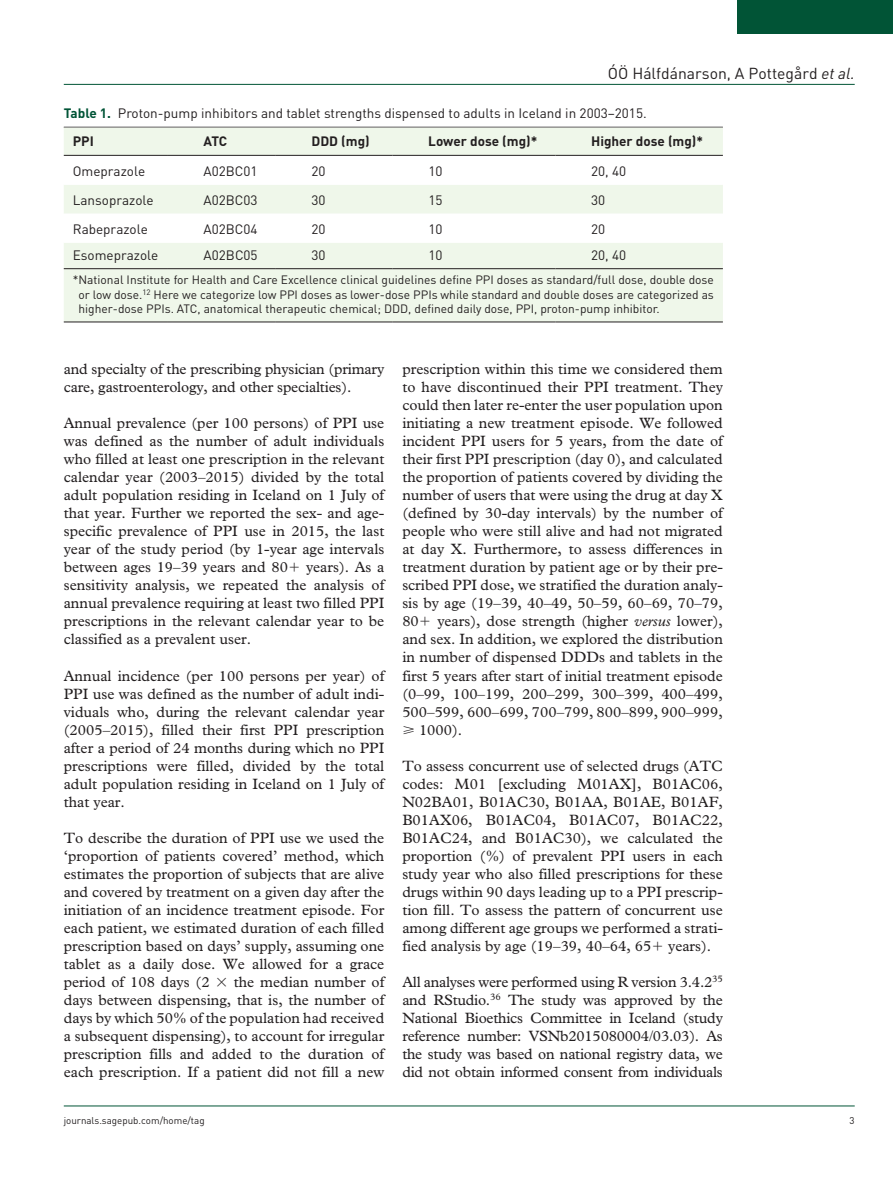
<style>
.page{position:relative;width:893px;height:1191px;background:#fff}
.page>*{position:absolute;margin:0;border:0;box-sizing:border-box;transform-origin:0 0}
.t1{font:15.75px "DIN";color:#231f20}
.t2{font:15px/18px "Plantin Std";color:#231f20;text-align:justify}
.t3{font:13.5px/28.5px "DIN";color:#231f20}
.t4{font:700 13.5px "DIN";color:#231f20}
.t5{font:12px/14.2px "DIN";color:#231f20;text-align:justify}
.t6{font:9.75px "DIN";color:#231f20}
.s1{font-style:italic}
.s2{font-weight:700;color:#015436}
.s3{font-weight:700}
</style>
<div class="page">
<hr style="left:64px;top:84px;width:791px;height:1px;background:#015436">
<hr style="left:64px;top:1105px;width:791px;height:1px;background:#015436">
<div style="left:738px;top:0;width:155px;height:34px;background:#015436"></div>
<hr style="left:64px;top:127px;width:659px;height:1px;background:#231f20">
<div style="left:64px;top:128px;width:659px;height:193px;background:#eff7ea"></div>
<svg style="left:64px;top:156px;width:659px;height:87px"></svg>
<hr style="left:64px;top:155px;width:104px;height:1px;background:#231f20">
<hr style="left:168px;top:155px;width:108px;height:1px;background:#231f20">
<hr style="left:276px;top:155px;width:117px;height:1px;background:#231f20">
<hr style="left:393px;top:155px;width:162px;height:1px;background:#231f20">
<hr style="left:555px;top:155px;width:168px;height:1px;background:#231f20">
<hr style="left:64px;top:268px;width:104px;height:1px;background:#231f20">
<hr style="left:168px;top:268px;width:108px;height:1px;background:#231f20">
<hr style="left:276px;top:268px;width:117px;height:1px;background:#231f20">
<hr style="left:393px;top:268px;width:162px;height:1px;background:#231f20">
<hr style="left:555px;top:268px;width:168px;height:1px;background:#231f20">
<hr style="left:64px;top:321px;width:104px;height:1px;background:#231f20">
<hr style="left:168px;top:321px;width:108px;height:1px;background:#231f20">
<hr style="left:276px;top:321px;width:117px;height:1px;background:#231f20">
<hr style="left:393px;top:321px;width:162px;height:1px;background:#231f20">
<hr style="left:555px;top:321px;width:168px;height:1px;background:#231f20">
<p class="t1" style="left:608px;top:63px;width:248px">ÓÖ Hálfdánarson, A Pottegård <span class="s1">et al.</span></p>
<p class="t3" style="left:73px;top:98px;width:575px;text-indent:-9px"><span class="s2">Table 1.</span> Proton-pump inhibitors and tablet strengths dispensed to adults in Iceland in 2003–2015.<br><span class="s3">PPI</span></p>
<p class="t4" style="left:204px;top:133px;width:25px">ATC</p>
<p class="t4" style="left:311px;top:133px;width:60px">DDD (mg)</p>
<p class="t4" style="left:428px;top:133px;width:111px">Lower dose (mg)*</p>
<p class="t4" style="left:591px;top:133px;width:114px">Higher dose (mg)*</p>
<p class="t3" style="left:73px;top:156px;width:74px">Omeprazole</p>
<p class="t3" style="left:204px;top:156px;width:56px">A02BC01</p>
<p class="t3" style="left:311px;top:156px;width:16px">20</p>
<p class="t3" style="left:428px;top:156px;width:16px">10</p>
<p class="t3" style="left:591px;top:156px;width:37px">20, 40</p>
<p class="t3" style="left:73px;top:185px;width:82px">Lansoprazole</p>
<p class="t3" style="left:204px;top:185px;width:56px">A02BC03</p>
<p class="t3" style="left:311px;top:185px;width:16px">30</p>
<p class="t3" style="left:428px;top:185px;width:16px">15</p>
<p class="t3" style="left:591px;top:185px;width:16px">30</p>
<p class="t3" style="left:73px;top:214px;width:77px">Rabeprazole</p>
<p class="t3" style="left:204px;top:214px;width:56px">A02BC04</p>
<p class="t3" style="left:312px;top:214px;width:16px">20</p>
<p class="t3" style="left:428px;top:214px;width:16px">10</p>
<p class="t3" style="left:591px;top:214px;width:16px">20</p>
<p class="t3" style="left:73px;top:240px;width:87px">Esomeprazole</p>
<p class="t3" style="left:204px;top:240px;width:56px">A02BC05</p>
<p class="t3" style="left:312px;top:240px;width:16px">30</p>
<p class="t3" style="left:428px;top:240px;width:16px">10</p>
<p class="t3" style="left:591px;top:240px;width:37px">20, 40</p>
<p class="t5" style="left:78px;top:273px;width:637px;text-indent:-6px">*National Institute for Health and Care Excellence clinical guidelines define PPI doses as standard/full dose, double dose or low dose.<sup>12</sup> Here we categorize low PPI doses as lower-dose PPIs while standard and double doses are categorized as higher-dose PPIs. ATC, anatomical therapeutic chemical; DDD, defined daily dose, PPI, proton-pump inhibitor.</p>
<p class="t2" style="left:64px;top:360px;width:322px">and specialty of the prescribing physician (primary care, gastroenterology, and other specialties).</p>
<p class="t2" style="left:64px;top:414px;width:322px">Annual prevalence (per 100 persons) of PPI use was defined as the number of adult individuals who filled at least one prescription in the relevant calendar year (2003–2015) divided by the total adult population residing in Iceland on 1 July of that year. Further we reported the sex- and age&shy;specific prevalence of PPI use in 2015, the last year of the study period (by 1-year age intervals between ages 19–39 years and 80 years). As a sensitivity analysis, we repeated the analysis of annual prevalence requiring at least two filled PPI prescriptions in the relevant calendar year to be classified as a prevalent user.</p>
<p class="t2" style="left:64px;top:666px;width:322px">Annual incidence (per 100 persons per year) of PPI use was defined as the number of adult indi&shy;viduals who, during the relevant calendar year (2005–2015), filled their first PPI prescription after a period of 24 months during which no PPI prescriptions were filled, divided by the total adult population residing in Iceland on 1 July of that year.</p>
<p class="t2" style="left:64px;top:828px;width:322px">To describe the duration of PPI use we used the ‘proportion of patients covered’ method, which estimates the proportion of subjects that are alive and covered by treatment on a given day after the initiation of an incidence treatment episode. For each patient, we estimated duration of each filled prescription based on days’ supply, assuming one tablet as a daily dose. We allowed for a grace period of 108 days (2</p>
<p class="t2" style="left:64px;top:972px;width:322px;text-indent:170px">the median number of days between dispensing, that is, the number of days by which 50% of the population had received a subsequent dispensing), to account for irregular prescription fills and added to the duration of each prescription. If a patient did not fill a new</p>
<p class="t2" style="left:402px;top:360px;width:322px">prescription within this time we considered them to have discontinued their PPI treatment. They could then later re-enter the user population upon initiating a new treatment episode. We followed incident PPI users for 5 years, from the date of their first PPI prescription (day 0), and calculated the proportion of patients covered by dividing the number of users that were using the drug at day X (defined by 30-day intervals) by the number of people who were still alive and had not migrated at day X. Furthermore, to assess differences in treatment duration by patient age or by their pre&shy;scribed PPI dose, we stratified the duration analy&shy;sis by age (19–39, 40–49, 50–59, 60–69, 70–79, 80 years), dose strength (higher <span class="s1">versus</span> lower), and sex. In addition, we explored the distribution in number of dispensed DDDs and tablets in the first 5 years after start of initial treatment episode (0–99, 100–199, 200–299, 300–399, 400–499, 500–599, 600–699, 700–799, 800–899, 900–999, ⩾ 1000).</p>
<p class="t2" style="left:402px;top:756px;width:322px">To assess concurrent use of selected drugs (ATC codes: M01 [excluding M01AX], B01AC06, N02BA01, B01AC30, B01AA, B01AE, B01AF, B01AX06, B01AC04, B01AC07, B01AC22, B01AC24, and B01AC30), we calculated the proportion (%) of prevalent PPI users in each study year who also filled prescriptions for these drugs within 90 days leading up to a PPI prescrip&shy;tion fill. To assess the pattern of concurrent use among different age groups we performed a strati&shy;fied analysis by age (19–39, 40–64, 65 years).</p>
<p class="t2" style="left:402px;top:972px;width:322px">All analyses were performed using R version 3.4.2<sup>35 </sup>and RStudio.<sup>36</sup> The study was approved by the National Bioethics Committee in Iceland (study reference number: VSNb2015080004/03.03). As the study was based on national registry data, we did not obtain informed consent from individuals</p>
<p class="t6" style="left:64px;top:1114px;width:142px">journals.sagepub.com/home/tag</p>
<p class="t6" style="left:850px;top:1114px;width:7px">3</p>
</div>
